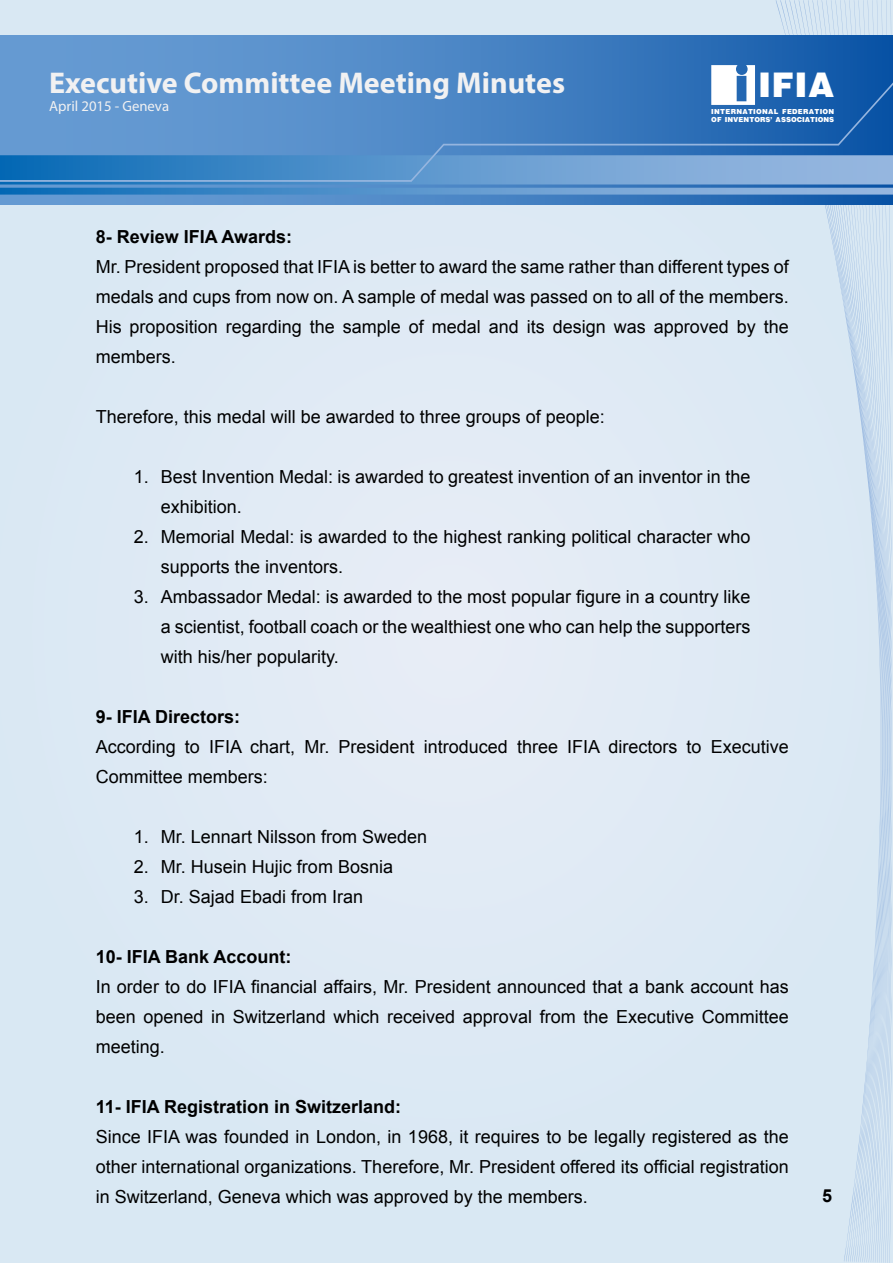
<style>
.page{position:relative;width:893px;height:1263px;background:#dde9f4}
.page>*{position:absolute;margin:0;border:0;box-sizing:border-box;transform-origin:0 0}
.t1{font:900 36.3px "Arena";color:#fff}
.t2{font:700 30.15px "Myriad Pro";color:#f1f1f2}
.t3{font:18px/30px "Arial";color:#000;text-align:justify}
.t4{font:700 18px "Arial";color:#000}
.t5{font:14.7px "Myriad Pro";color:#f1f1f2}
.t6{font:900 7.35px/8.9px "Arena";letter-spacing:.02em;color:#fff}
</style>
<div class="page">
<svg style="left:776px;top:0;width:115px;height:1263px"></svg>
<svg style="left:0;top:36px;width:893px;height:168px"></svg>
<svg style="left:0;top:182px;width:893px;height:13px"></svg>
<svg style="left:0;top:82px;width:893px;height:100px"></svg>
<svg style="left:711px;top:65px;width:44px;height:40px"></svg>
<h2 class="t2" style="left:49px;top:63px;width:517px">Executive Committee Meeting Minutes</h2>
<p class="t5" style="left:49px;top:97px;width:121px">April 2015 - Geneva</p>
<h1 class="t1" style="left:758px;top:67px;width:78px">IFIA</h1>
<p class="t6" style="left:711px;top:107px;width:125px">INTERNATIONAL FEDERATION<br>OF INVENTORS’ ASSOCIATIONS</p>
<p class="t4" style="left:96px;top:224px;width:198px">8- Review IFIA Awards:</p>
<p class="t3" style="left:96px;top:252px;width:695px">Mr. President proposed that IFIA is better to award the same rather than different types of medals and cups from now on. A sample of medal was passed on to all of the members.<br>His proposition regarding the sample of medal and its design was approved by the members.</p>
<p class="t3" style="left:96px;top:402px;width:511px">Therefore, this medal will be awarded to three groups of people:</p>
<p class="t3" style="left:161px;top:462px;width:591px;text-indent:-27px">1. Best Invention Medal: is awarded to greatest invention of an inventor in the exhibition.</p>
<p class="t3" style="left:161px;top:522px;width:591px;text-indent:-27px">2. Memorial Medal: is awarded to the highest ranking political character who supports the inventors.</p>
<p class="t3" style="left:161px;top:582px;width:591px;text-indent:-27px">3. Ambassador Medal: is awarded to the most popular figure in a country like a scientist, football coach or the wealthiest one who can help the supporters with his/her popularity.</p>
<p class="t4" style="left:96px;top:704px;width:146px">9- IFIA Directors:</p>
<p class="t3" style="left:96px;top:732px;width:695px">According to IFIA chart, Mr. President introduced three IFIA directors to Executive<br>Committee members:</p>
<p class="t3" style="left:134px;top:822px;width:295px">1. Mr. Lennart Nilsson from Sweden</p>
<p class="t3" style="left:134px;top:852px;width:261px">2. Mr. Husein Hujic from Bosnia</p>
<p class="t3" style="left:134px;top:882px;width:231px">3. Dr. Sajad Ebadi from Iran</p>
<p class="t4" style="left:96px;top:944px;width:197px">10- IFIA Bank Account:</p>
<p class="t3" style="left:96px;top:972px;width:695px">In order to do IFIA financial affairs, Mr. President announced that a bank account has been opened in Switzerland which received approval from the Executive Committee meeting.</p>
<p class="t4" style="left:96px;top:1094px;width:307px">11- IFIA Registration in Switzerland:</p>
<p class="t3" style="left:96px;top:1122px;width:695px">Since IFIA was founded in London, in 1968, it requires to be legally registered as the other international organizations. Therefore, Mr. President offered its official registration in Switzerland, Geneva which was approved by the members.</p>
<p class="t4" style="left:822px;top:1183px;width:12px">5</p>
</div>
